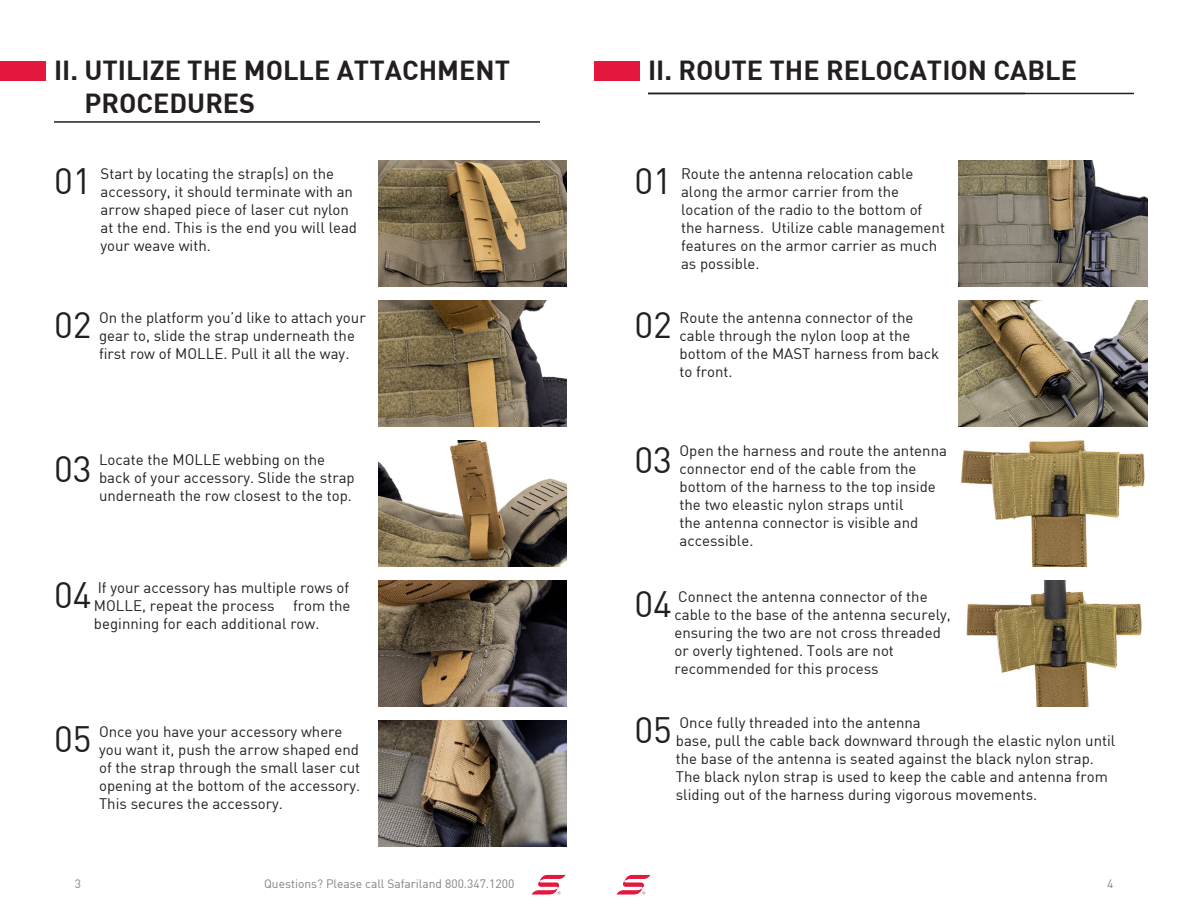
<style>
.page{position:relative;width:1188px;height:918px;background:#fff}
.page>*{position:absolute;margin:0;border:0;box-sizing:border-box;transform-origin:0 0}
.t1{font:36px "DIN";color:#231f20}
.t2{font:27px/32.4px "DIN Bold";color:#231f20}
.t3{font:15px/18px "DIN";color:#231f20}
.t4{font:12px "DIN";color:#808285}
</style>
<div class="page">
<svg style="left:617px;top:875px;width:33px;height:19px"></svg>
<hr style="left:648px;top:93px;width:486px;height:1px;background:#231f20">
<div style="left:594px;top:61px;width:45px;height:19px;background:#e4183e"></div>
<img style="left:959px;top:160px;width:189px;height:126px">
<img style="left:959px;top:300px;width:189px;height:126px">
<img style="left:961px;top:441px;width:184px;height:126px">
<img style="left:966px;top:581px;width:176px;height:126px">
<svg style="left:532px;top:875px;width:33px;height:19px"></svg>
<hr style="left:54px;top:121px;width:486px;height:2px;background:#231f20">
<div style="left:0;top:61px;width:45px;height:19px;background:#e4183e"></div>
<img style="left:378px;top:160px;width:189px;height:126px">
<img style="left:378px;top:300px;width:189px;height:126px">
<img style="left:378px;top:441px;width:189px;height:126px">
<img style="left:378px;top:581px;width:189px;height:126px">
<img style="left:378px;top:721px;width:189px;height:126px">
<p class="t2" style="left:84px;top:53px;width:427px;text-indent:-30px">II. UTILIZE THE MOLLE ATTACHMENT<br>PROCEDURES</p>
<p class="t1" style="left:54px;top:158px;width:39px">01</p>
<p class="t3" style="left:101px;top:164px;width:258px">Start by locating the strap(s) on the accessory, it should terminate with an arrow shaped piece of laser cut nylon at the end. This is the end you will lead your weave with.</p>
<p class="t1" style="left:54px;top:302px;width:39px">02</p>
<p class="t3" style="left:99px;top:308px;width:268px">On the platform you’d like to attach your gear to, slide the strap underneath the first row of MOLLE. Pull it all the way.</p>
<p class="t1" style="left:54px;top:446px;width:39px">03</p>
<p class="t3" style="left:99px;top:450px;width:257px">Locate the MOLLE webbing on the back of your accessory. Slide the strap underneath the row closest to the top.</p>
<p class="t1" style="left:54px;top:572px;width:39px">04</p>
<p class="t3" style="left:94px;top:578px;width:258px;text-align:justify">If your accessory has multiple rows of MOLLE, repeat the process from the beginning for each additional row.</p>
<p class="t1" style="left:54px;top:716px;width:39px">05</p>
<p class="t3" style="left:99px;top:722px;width:263px">Once you have your accessory where you want it, push the arrow shaped end of the strap through the small laser cut opening at the bottom of the accessory.<br>This secures the accessory.</p>
<p class="t4" style="left:75px;top:877px;width:8px">3</p>
<p class="t4" style="left:264px;top:877px;width:252px">Questions? Please call Safariland 800.347.1200</p>
<p class="t2" style="left:648px;top:53px;width:431px">II. ROUTE THE RELOCATION CABLE</p>
<p class="t1" style="left:635px;top:158px;width:39px">01</p>
<p class="t3" style="left:681px;top:164px;width:265px">Route the antenna relocation cable along the armor carrier from the location of the radio to the bottom of the harness. Utilize cable management features on the armor carrier as much as possible.</p>
<p class="t1" style="left:635px;top:302px;width:39px">02</p>
<p class="t3" style="left:680px;top:308px;width:261px">Route the antenna connector of the cable through the nylon loop at the bottom of the MAST harness from back to front.</p>
<p class="t1" style="left:635px;top:437px;width:39px">03</p>
<p class="t3" style="left:680px;top:441px;width:269px">Open the harness and route the antenna connector end of the cable from the bottom of the harness to the top inside the two eleastic nylon straps until<br>the antenna connector is visible and accessible.</p>
<p class="t1" style="left:635px;top:581px;width:39px">04</p>
<p class="t3" style="left:675px;top:587px;width:278px">Connect the antenna connector of the cable to the base of the antenna securely, ensuring the two are not cross threaded or overly tightened. Tools are not recommended for this process</p>
<p class="t1" style="left:635px;top:707px;width:39px">05</p>
<p class="t3" style="left:676px;top:713px;width:441px">Once fully threaded into the antenna<br>base, pull the cable back downward through the elastic nylon until the base of the antenna is seated against the black nylon strap.<br>The black nylon strap is used to keep the cable and antenna from sliding out of the harness during vigorous movements.</p>
<p class="t4" style="left:1107px;top:877px;width:8px">4</p>
</div>
